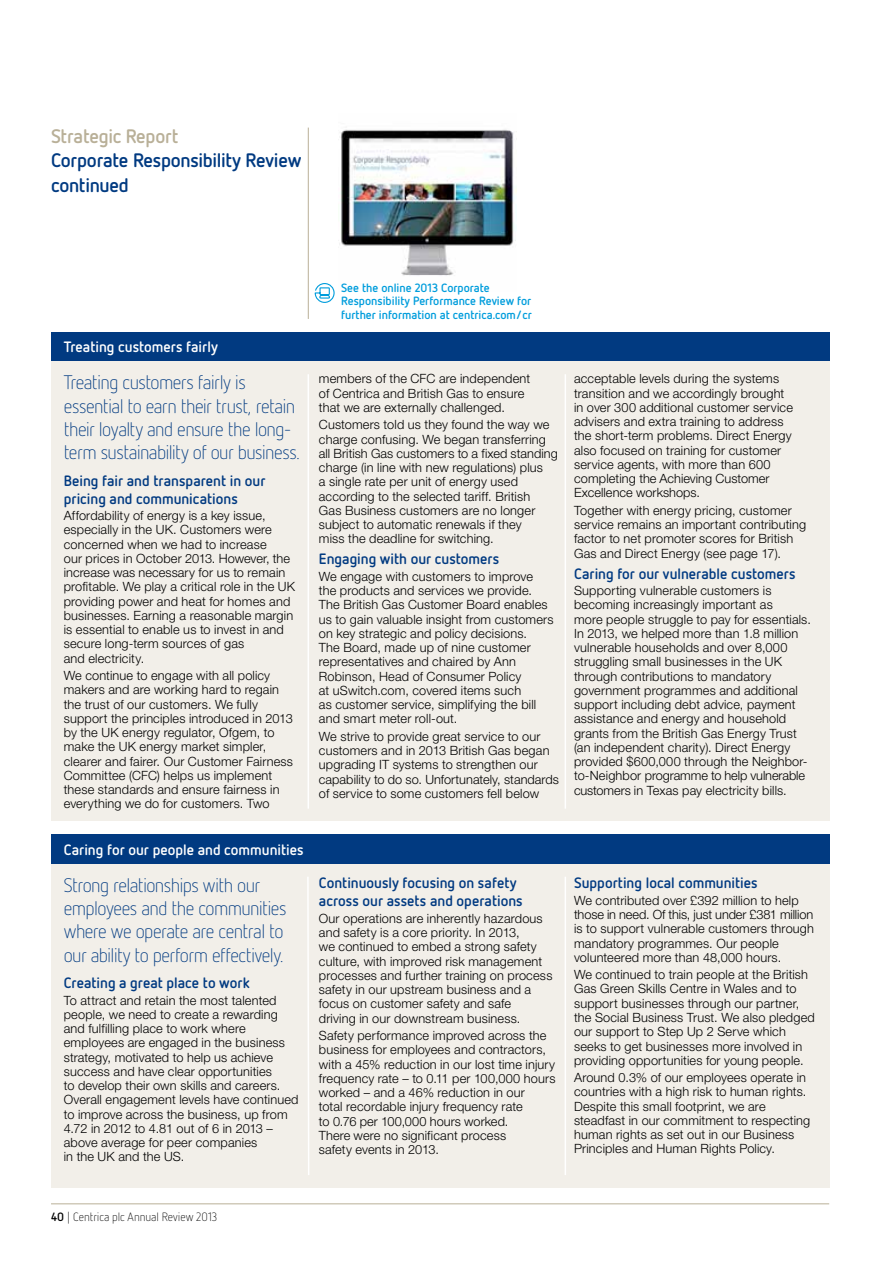
<style>
.page{position:relative;width:893px;height:1263px;background:#fff}
.page>*{position:absolute;margin:0;border:0;box-sizing:border-box;transform-origin:0 0}
._2b__Intros_13pt{font:300 19.5px/23.2px "Netto OT";letter-spacing:-.03em;color:#013a81}
._1a__Page_heading__1{font:700 19.5px "Netto OT";letter-spacing:-.015em;color:#013a81}
._1a__Page_heading__1-2{font:700 19.5px "Netto OT";letter-spacing:-.015em;color:#b9b098}
._3b__Sub-head_2__10p{font:700 15px/18px "Netto OT";color:#013a81}
._3b__Sub-head_2__10p-2{font:700 15px "Netto OT";color:#fff}
._4c__Pannel_text_8_5{font:300 12.75px/14.2px "Helvetica Neue LT Std";letter-spacing:.01em;color:#000}
._8___Go_to__Signage{font:700 12px/13.5px "Netto OT";color:#009ddc}
.t1{font:300 12px "Netto OT";color:#000}
.s1{font-weight:700}
</style>
<div class="page">
<hr style="left:51px;top:1203px;width:778px;height:1px;background:#b9b098">
<img style="left:339px;top:129px;width:178px;height:147px">
<hr style="left:308px;top:128px;width:1px;height:191px;background:#b9b098">
<svg style="left:314px;top:283px;width:21px;height:20px"></svg>
<div style="left:51px;top:332px;width:778px;height:29px;background:#013a81"></div>
<div style="left:51px;top:361px;width:778px;height:460px;background:#f2efe9"></div>
<div style="left:51px;top:864px;width:778px;height:324px;background:#f2efe9"></div>
<svg style="left:307px;top:877px;width:2px;height:298px"></svg>
<hr style="left:565px;top:877px;width:1px;height:298px;background:#fff">
<div style="left:51px;top:834px;width:778px;height:30px;background:#013a81"></div>
<hr style="left:308px;top:374px;width:1px;height:435px;background:#fff">
<hr style="left:565px;top:374px;width:1px;height:435px;background:#fff">
<p class="_1a__Page_heading__1-2" style="left:51px;top:124px;width:129px">Strategic Report</p>
<p class="_1a__Page_heading__1" style="left:51px;top:148px;width:252px">Corporate Responsibility Review</p>
<p class="_1a__Page_heading__1" style="left:51px;top:173px;width:79px">continued</p>
<p class="_3b__Sub-head_2__10p-2" style="left:64px;top:338px;width:156px">Treating customers fairly</p>
<p class="_2b__Intros_13pt" style="left:64px;top:371px;width:238px">Treating customers fairly is essential to earn their trust, retain their loyalty and ensure the long&shy;term sustainability of our business.</p>
<p class="_3b__Sub-head_2__10p" style="left:64px;top:471px;width:203px">Being fair and transparent in our pricing and communications</p>
<p class="_4c__Pannel_text_8_5" style="left:64px;top:508px;width:233px">Affordability of energy is a key issue, especially in the UK. Customers were concerned when we had to increase<br>our prices in October 2013. However, the increase was necessary for us to remain profitable. We play a critical role in the UK providing power and heat for homes and businesses. Earning a reasonable margin is essential to enable us to invest in and secure long-term sources of gas<br>and electricity.</p>
<p class="_4c__Pannel_text_8_5" style="left:64px;top:668px;width:231px">We continue to engage with all policy makers and are working hard to regain the trust of our customers. We fully support the principles introduced in 2013 by the UK energy regulator, Ofgem, to make the UK energy market simpler, clearer and fairer. Our Customer Fairness Committee (CFC) helps us implement these standards and ensure fairness in everything we do for customers. Two</p>
<p class="_3b__Sub-head_2__10p-2" style="left:64px;top:840px;width:241px">Caring for our people and communities</p>
<p class="_2b__Intros_13pt" style="left:64px;top:873px;width:224px">Strong relationships with our employees and the communities where we operate are central to our ability to perform effectively.</p>
<p class="_3b__Sub-head_2__10p" style="left:64px;top:973px;width:187px">Creating a great place to work</p>
<p class="_4c__Pannel_text_8_5" style="left:64px;top:992px;width:236px">To attract and retain the most talented people, we need to create a rewarding and fulfilling place to work where employees are engaged in the business strategy, motivated to help us achieve success and have clear opportunities<br>to develop their own skills and careers.<br>Overall engagement levels have continued to improve across the business, up from 4.72 in 2012 to 4.81 out of 6 in 2013 – above average for peer companies<br>in the UK and the US.</p>
<p class="_8___Go_to__Signage" style="left:341px;top:281px;width:192px">See the online 2013 Corporate<br>Responsibility Performance Review for further information at centrica.com/cr</p>
<p class="_4c__Pannel_text_8_5" style="left:319px;top:371px;width:213px">members of the CFC are independent of Centrica and British Gas to ensure that we are externally challenged.</p>
<p class="_4c__Pannel_text_8_5" style="left:319px;top:417px;width:240px">Customers told us they found the way we charge confusing. We began transferring all British Gas customers to a fixed standing charge (in line with new regulations) plus<br>a single rate per unit of energy used according to the selected tariff. British<br>Gas Business customers are no longer subject to automatic renewals if they<br>miss the deadline for switching.</p>
<p class="_3b__Sub-head_2__10p" style="left:319px;top:550px;width:182px">Engaging with our customers</p>
<p class="_4c__Pannel_text_8_5" style="left:319px;top:569px;width:236px">We engage with customers to improve the products and services we provide.<br>The British Gas Customer Board enables us to gain valuable insight from customers on key strategic and policy decisions.<br>The Board, made up of nine customer representatives and chaired by Ann Robinson, Head of Consumer Policy<br>at uSwitch.com, covered items such<br>as customer service, simplifying the bill and smart meter roll-out.</p>
<p class="_4c__Pannel_text_8_5" style="left:319px;top:729px;width:242px">We strive to provide great service to our customers and in 2013 British Gas began upgrading IT systems to strengthen our capability to do so. Unfortunately, standards of service to some customers fell below</p>
<p class="_4c__Pannel_text_8_5" style="left:574px;top:371px;width:220px">acceptable levels during the systems transition and we accordingly brought in over 300 additional customer service advisers and extra training to address the short-term problems. Direct Energy also focused on training for customer service agents, with more than 600 completing the Achieving Customer Excellence workshops.</p>
<p class="_4c__Pannel_text_8_5" style="left:574px;top:503px;width:234px">Together with energy pricing, customer service remains an important contributing factor to net promoter scores for British Gas and Direct Energy (see page 17).</p>
<p class="_3b__Sub-head_2__10p" style="left:574px;top:564px;width:223px">Caring for our vulnerable customers</p>
<p class="_4c__Pannel_text_8_5" style="left:574px;top:583px;width:238px">Supporting vulnerable customers is becoming increasingly important as<br>more people struggle to pay for essentials.<br>In 2013, we helped more than 1.8 million vulnerable households and over 8,000 struggling small businesses in the UK through contributions to mandatory government programmes and additional support including debt advice, payment assistance and energy and household grants from the British Gas Energy Trust (an independent charity). Direct Energy provided $600,000 through the Neighbor&shy;to-Neighbor programme to help vulnerable customers in Texas pay electricity bills.</p>
<p class="_3b__Sub-head_2__10p" style="left:319px;top:874px;width:205px">Continuously focusing on safety across our assets and operations</p>
<p class="_4c__Pannel_text_8_5" style="left:319px;top:911px;width:235px">Our operations are inherently hazardous and safety is a core priority. In 2013,<br>we continued to embed a strong safety culture, with improved risk management processes and further training on process safety in our upstream business and a focus on customer safety and safe<br>driving in our downstream business.</p>
<p class="_4c__Pannel_text_8_5" style="left:319px;top:1028px;width:238px">Safety performance improved across the business for employees and contractors, with a 45% reduction in our lost time injury frequency rate – to 0.11 per 100,000 hours worked – and a 46% reduction in our<br>total recordable injury frequency rate<br>to 0.76 per 100,000 hours worked.<br>There were no significant process<br>safety events in 2013.</p>
<p class="_3b__Sub-head_2__10p" style="left:574px;top:874px;width:185px">Supporting local communities</p>
<p class="_4c__Pannel_text_8_5" style="left:574px;top:893px;width:241px">We contributed over £392 million to help those in need. Of this, just under £381 million is to support vulnerable customers through mandatory programmes. Our people volunteered more than 48,000 hours.</p>
<p class="_4c__Pannel_text_8_5" style="left:574px;top:967px;width:242px">We continued to train people at the British Gas Green Skills Centre in Wales and to support businesses through our partner, the Social Business Trust. We also pledged our support to Step Up 2 Serve which seeks to get businesses more involved in providing opportunities for young people.</p>
<p class="_4c__Pannel_text_8_5" style="left:574px;top:1070px;width:238px">Around 0.3% of our employees operate in countries with a high risk to human rights.<br>Despite this small footprint, we are steadfast in our commitment to respecting human rights as set out in our Business Principles and Human Rights Policy.</p>
<p class="t1" style="left:51px;top:1210px;width:168px"><span class="s1">40</span> | Centrica plc Annual Review 2013</p>
</div>
